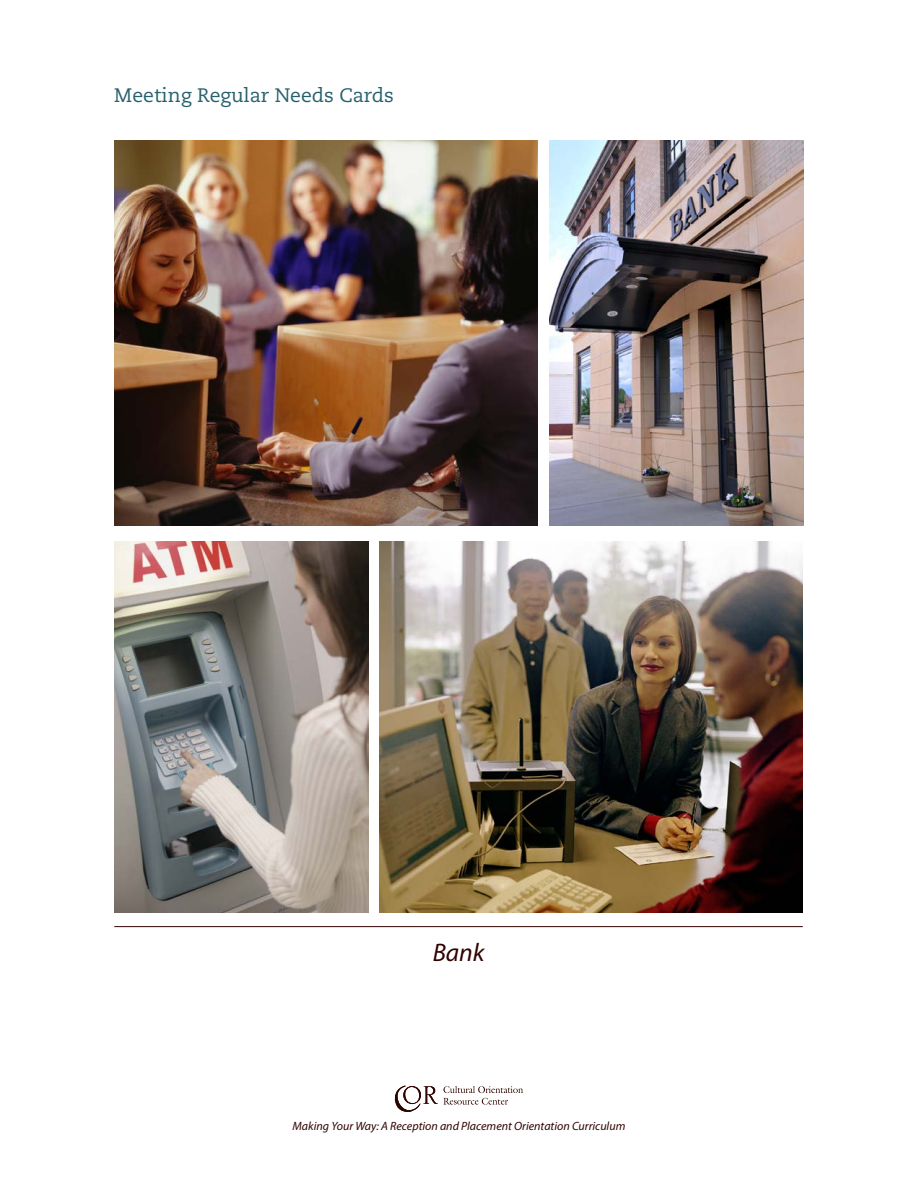
<style>
.page{position:relative;width:918px;height:1188px;background:#fff}
.page>*{position:absolute;margin:0;border:0;box-sizing:border-box;transform-origin:0 0}
.t1{font:italic 25.5px "Myriad Pro";color:#2f0300}
.t2{font:19.5px "Caecilia LT Std";color:#27616d}
.t3{font:italic 12px "Myriad Pro";color:#2f0300}
</style>
<div class="page">
<svg style="left:394px;top:1086px;width:129px;height:26px"></svg>
<img style="left:114px;top:541px;width:254px;height:372px">
<img style="left:549px;top:141px;width:254px;height:384px">
<img style="left:379px;top:541px;width:424px;height:372px">
<img style="left:114px;top:141px;width:424px;height:384px">
<hr style="left:114px;top:926px;width:689px;height:1px;background:#2f0300">
<h2 class="t2" style="left:114px;top:84px;width:281px">Meeting Regular Needs Cards</h2>
<h1 class="t1" style="left:433px;top:936px;width:53px">Bank</h1>
<p class="t3" style="left:293px;top:1119px;width:334px">Making Your Way: A Reception and Placement Orientation Curriculum</p>
</div>
